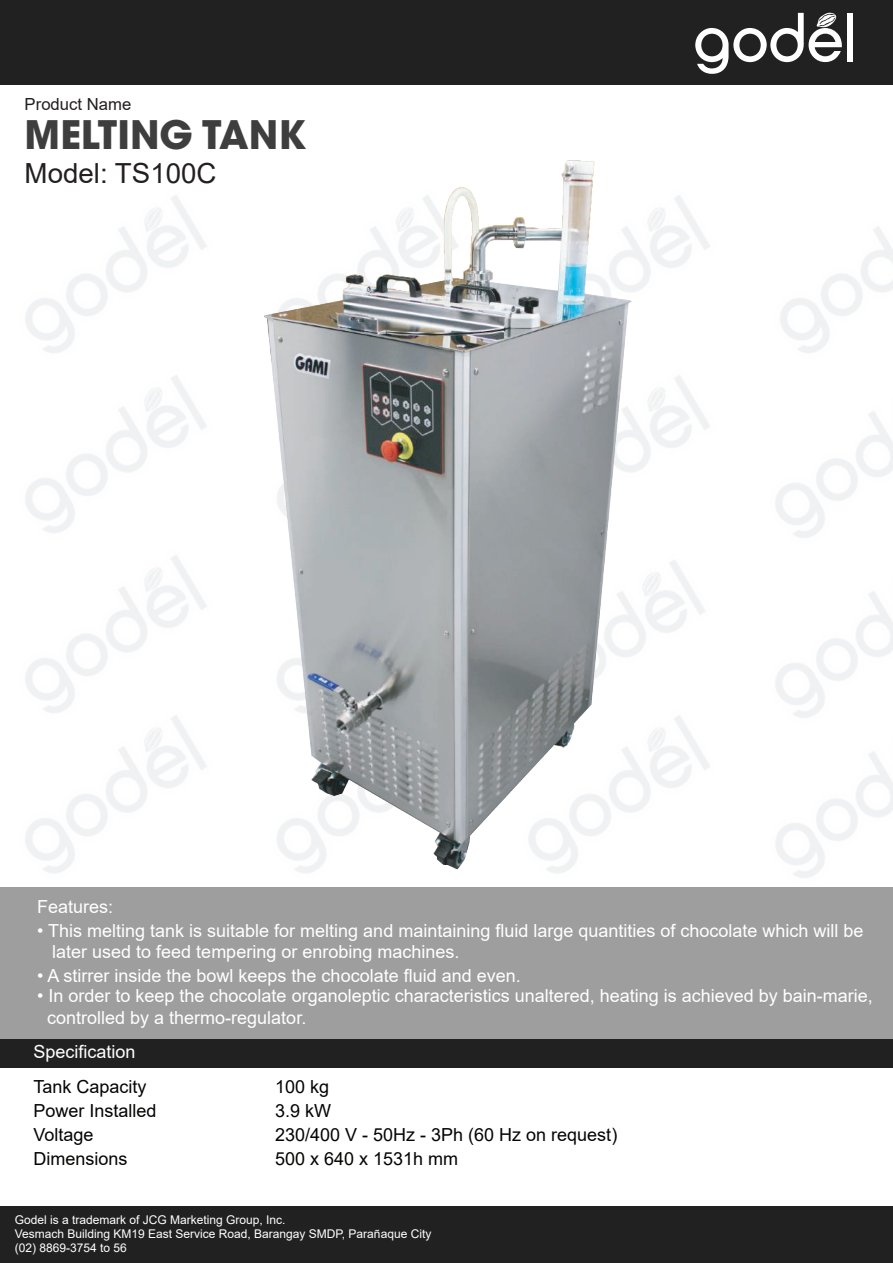
<style>
.page{position:relative;width:893px;height:1263px;background:#fff}
.page>*{position:absolute;margin:0;border:0;box-sizing:border-box;transform-origin:0 0}
.t1{font:700 39px "ITC Avant Garde Std";color:#3e3e3f}
.t2{font:27.75px "Arial";color:#231f20}
.t3{font:18px/21.6px "Arial";color:#fff}
.t4{font:18px/24px "Arial";color:#040503}
.t5{font:16.65px "Arial";color:#231f20}
.t6{font:12px/14.4px "Arial";color:#fff}
</style>
<div class="page">
<div style="left:0;top:0;width:893px;height:85px;background:#212121"></div>
<div style="left:0;top:1038px;width:893px;height:30px;background:#212121"></div>
<div style="left:0;top:1206px;width:893px;height:57px;background:#212121"></div>
<div style="left:847px;top:13px;width:6px;height:48px;background:#fff"></div>
<svg style="left:695px;top:13px;width:147px;height:61px"></svg>
<div style="left:0;top:887px;width:893px;height:151px;background:#9e9e9e"></div>
<img style="left:264px;top:160px;width:382px;height:713px">
<p class="t5" style="left:25px;top:92px;width:108px">Product Name</p>
<h1 class="t1" style="left:25px;top:110px;width:283px">MELTING TANK</h1>
<h2 class="t2" style="left:25px;top:154px;width:193px">Model: TS100C</h2>
<p class="t3" style="left:37px;top:896px;width:78px">Features:</p>
<p class="t3" style="left:52px;top:919px;width:813px;text-indent:-15px">• This melting tank is suitable for melting and maintaining fluid large quantities of chocolate which will be later used to feed tempering or enrobing machines.</p>
<p class="t3" style="left:37px;top:965px;width:485px">• A stirrer inside the bowl keeps the chocolate fluid and even.</p>
<p class="t3" style="left:47px;top:985px;width:827px;text-indent:-10px">• In order to keep the chocolate organoleptic characteristics unaltered, heating is achieved by bain-marie, controlled by a thermo-regulator.</p>
<p class="t3" style="left:34px;top:1041px;width:104px">Specification</p>
<p class="t4" style="left:34px;top:1074px;width:125px">Tank Capacity<br>Power Installed<br>Voltage<br>Dimensions</p>
<p class="t4" style="left:275px;top:1074px;width:344px">100 kg<br>3.9 kW<br>230/400 V - 50Hz - 3Ph (60 Hz on request)<br>500 x 640 x 1531h mm</p>
<p class="t6" style="left:15px;top:1212px;width:418px">Godel is a trademark of JCG Marketing Group, Inc.<br>Vesmach Building KM19 East Service Road, Barangay SMDP, Parañaque City (02) 8869-3754 to 56</p>
</div>
